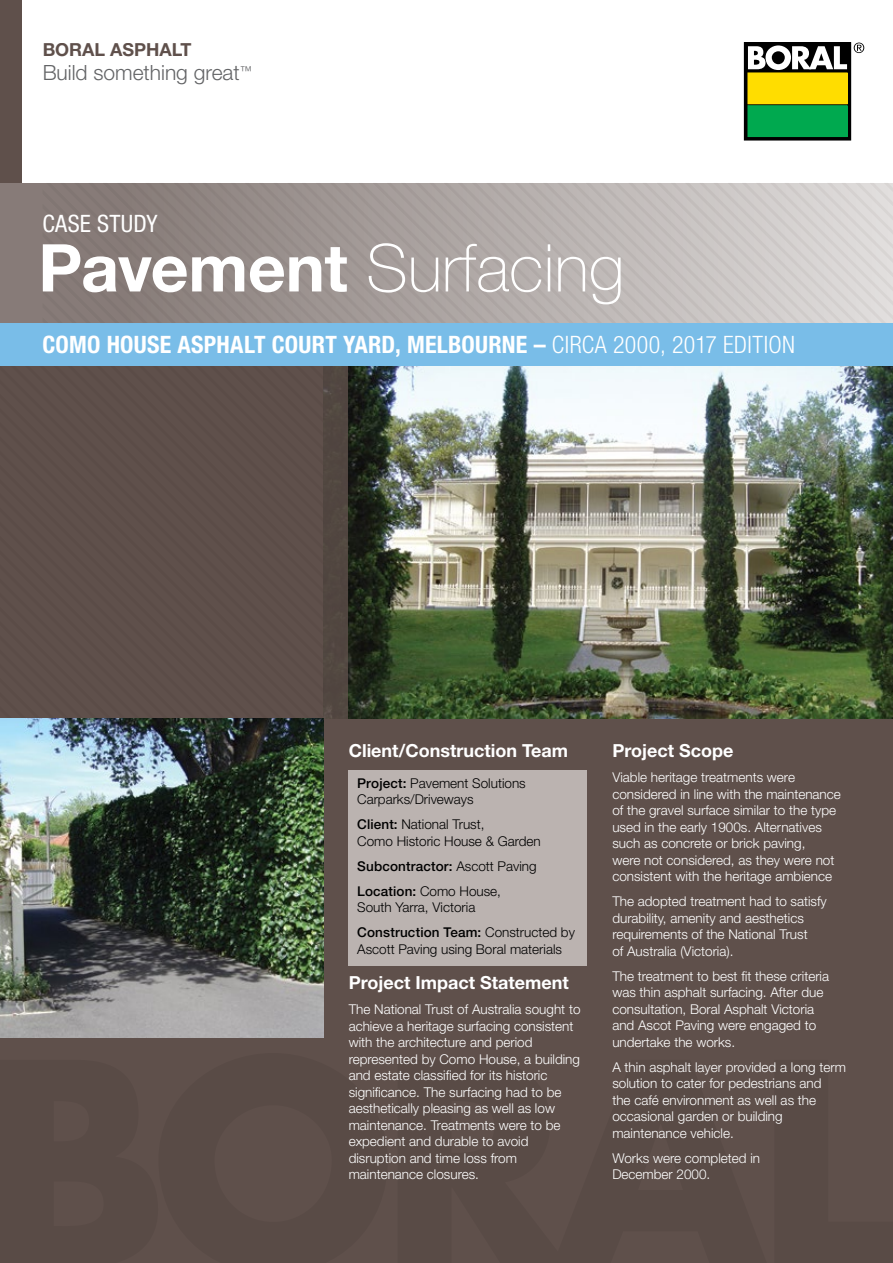
<style>
.page{position:relative;width:893px;height:1263px;background:#fff}
.page>*{position:absolute;margin:0;border:0;box-sizing:border-box;transform-origin:0 0}
.t1{font:100 66px "Helvetica Neue LT Std";color:#fff}
.t2{font:700 condensed 24px "Helvetica Neue LT Std";letter-spacing:.01em;color:#fff}
.t3{font:condensed 24px "Helvetica Neue LT Std";letter-spacing:.01em;color:#fff}
.t4{font:300 21px "Helvetica Neue LT Std";color:#636466}
.t5{font:700 18px "Helvetica Neue LT Std";color:#fff}
.t6{font:700 18px "Helvetica Neue LT Std";color:#5f504b}
.t7{font:300 13.5px/16.5px "Helvetica Neue LT Std";color:#fff}
.t8{font:300 13.5px/16.5px "Helvetica Neue LT Std";color:#000}
.t9{font:500 13.5px/25px "Helvetica Neue LT Std";letter-spacing:.01em;color:#000}
.s1{font-weight:700}
.s2{font-weight:300}
.s3{font-weight:500}
</style>
<div class="page">
<svg style="left:746px;top:45px;width:103px;height:93px"></svg>
<div style="left:744px;top:43px;width:107px;height:97px;border:1px solid #000"></div>
<div style="left:748px;top:73px;width:99px;height:31px;background:#fd0"></div>
<div style="left:748px;top:106px;width:99px;height:31px;background:#00a94f"></div>
<svg style="left:748px;top:45px;width:99px;height:25px"></svg>
<svg style="left:854px;top:43px;width:10px;height:10px"></svg>
<div style="left:0;top:0;width:21px;height:183px;background:#5f504b"></div>
<div style="left:0;top:183px;width:893px;height:140px;background:#877b78"></div>
<div style="left:0;top:366px;width:893px;height:897px;background:#5f504b"></div>
<img style="left:323px;top:366px;width:570px;height:353px">
<img style="left:0;top:719px;width:323px;height:318px">
<svg style="left:198px;top:183px;width:695px;height:140px;background:#b6b0ad"></svg>
<div style="left:0;top:323px;width:893px;height:43px;background:#79bde8"></div>
<div style="left:349px;top:770px;width:238px;height:195px;background:#bbb3b0"></div>
<h3 class="t6" style="left:43px;top:39px;width:151px">BORAL ASPHALT</h3>
<h3 class="t4" style="left:43px;top:60px;width:211px">Build something great<sup>™</sup></h3>
<h2 class="t3" style="left:43px;top:209px;width:117px">CASE STUDY</h2>
<h1 class="t1" style="left:38px;top:230px;width:587px"><span class="s1">Pavement</span> Surfacing</h1>
<h2 class="t2" style="left:43px;top:330px;width:754px">COMO HOUSE ASPHALT COURT YARD, MELBOURNE – <span class="s2">CIRCA 2000, 2017 EDITION</span></h2>
<h3 class="t5" style="left:349px;top:739px;width:221px">Client/Construction Team</h3>
<p class="t8" style="left:357px;top:774px;width:170px"><span class="s3">Project:</span> Pavement Solutions<br>Carparks/Driveways</p>
<p class="t8" style="left:357px;top:816px;width:185px"><span class="s3">Client:</span> National Trust,<br>Como Historic House &amp; Garden</p>
<p class="t9" style="left:357px;top:853px;width:181px">Subcontractor: <span class="s2">Ascott Paving<br></span>Location: <span class="s2">Como House,</span></p>
<p class="t8" style="left:357px;top:895px;width:219px;line-height:25px">South Yarra, Victoria<br><span class="s3">Construction Team:</span> Constructed by</p>
<p class="t8" style="left:357px;top:940px;width:206px">Ascott Paving using Boral materials</p>
<h3 class="t5" style="left:349px;top:971px;width:221px">Project Impact Statement</h3>
<p class="t7" style="left:349px;top:1001px;width:233px">The National Trust of Australia sought to achieve a heritage surfacing consistent with the architecture and period represented by Como House, a building and estate classified for its historic significance. The surfacing had to be aesthetically pleasing as well as low maintenance. Treatments were to be expedient and durable to avoid disruption and time loss from maintenance closures.</p>
<h3 class="t5" style="left:612px;top:739px;width:123px">Project Scope</h3>
<p class="t7" style="left:612px;top:769px;width:230px">Viable heritage treatments were considered in line with the maintenance of the gravel surface similar to the type used in the early 1900s. Alternatives such as concrete or brick paving,<br>were not considered, as they were not consistent with the heritage ambience</p>
<p class="t7" style="left:612px;top:893px;width:216px">The adopted treatment had to satisfy durability, amenity and aesthetics requirements of the National Trust<br>of Australia (Victoria).</p>
<p class="t7" style="left:612px;top:967px;width:218px">The treatment to best fit these criteria was thin asphalt surfacing. After due consultation, Boral Asphalt Victoria and Ascot Paving were engaged to undertake the works.</p>
<p class="t7" style="left:612px;top:1058px;width:235px">A thin asphalt layer provided a long term solution to cater for pedestrians and<br>the café environment as well as the occasional garden or building maintenance vehicle.</p>
<p class="t7" style="left:612px;top:1149px;width:149px">Works were completed in<br>December 2000.</p>
</div>
